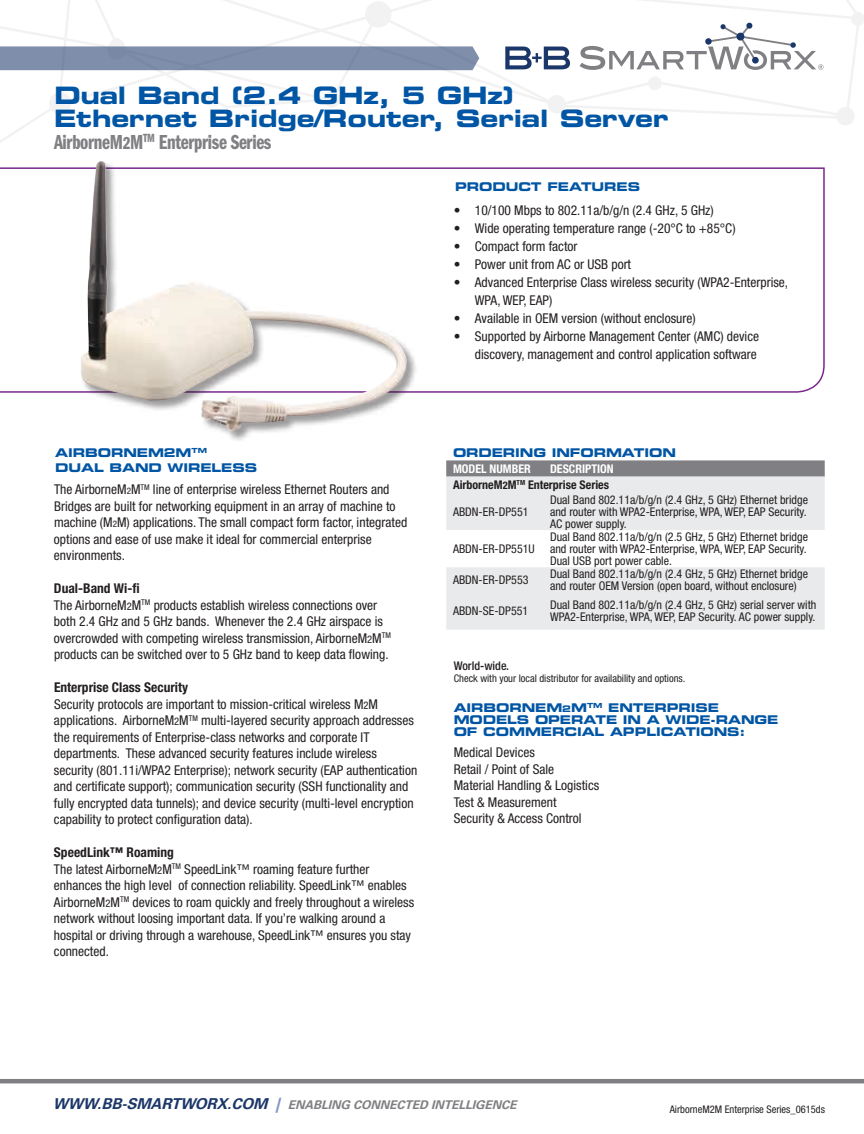
<style>
.page{position:relative;width:864px;height:1134px;background:#fff}
.page>*{position:absolute;margin:0;border:0;box-sizing:border-box;transform-origin:0 0}
.t1{font:24px/22.5px "Eurostile LT Std Bold Ex 2";letter-spacing:-.01em;color:#0055a4}
.t2{font:21px "ITC Franklin Gothic Std Dm Cp";letter-spacing:-.015em;color:#807f83}
.t3{font:condensed 13.5px/16.5px "Helvetica Neue LT Std";color:#231f20}
.t4{font:condensed 12px/12px "Helvetica Neue LT Std";color:#231f20;text-align:justify}
.t5{font:12px/15px "Eurostile LT Std Bold Ex 2";letter-spacing:-.01em;color:#0055a4}
.t6{font:italic 700 12px "Univers LT Std";color:#807f83}
.t7{font:700 condensed 12px/16.2px "Helvetica Neue LT Std";color:#231f20;text-align:right}
.t8{font:700 condensed 12px "Helvetica Neue LT Std";color:#fff}
.t9{font:500 condensed 12px "Helvetica Neue LT Std";color:#231f20}
.t10{font:condensed 10.5px "Helvetica Neue LT Std";color:#231f20}
.s1{font-size:18px}
.s2{font-size:9px}
.s3{font-weight:700}
.s4{font-size:10.5px}
.s5{color:#fff}
.s6{font-size:15px;color:#1b3668}
.s7{font-size:15px;color:#8294c9}
</style>
<div class="page">
<hr style="left:0;top:1079px;width:864px;height:4px;background:#807f83">
<svg style="left:0;top:0;width:864px;height:143px"></svg>
<div style="left:548px;top:95px;width:18px;height:18px;background:#f2f2f3;border-radius:50%"></div>
<div style="left:648px;top:76px;width:14px;height:14px;background:#f2f2f3;border-radius:50%"></div>
<svg style="left:844px;top:17px;width:17px;height:102px"></svg>
<div style="left:851px;top:12px;width:13px;height:14px;background:#f2f2f3;border-radius:50%"></div>
<svg style="left:0;top:22px;width:479px;height:89px"></svg>
<svg style="left:0;top:167px;width:825px;height:226px"></svg>
<svg style="left:446px;top:460px;width:379px;height:17px;background:#87868a"></svg>
<div style="left:446px;top:477px;width:379px;height:153px;background:#e9eaeb"></div>
<svg style="left:446px;top:530px;width:379px;height:37px"></svg>
<div style="left:80px;top:161px;width:338px;height:281px;background:#231f20;opacity:.45"></div>
<img style="left:80px;top:161px;width:327px;height:272px">
<h1 class="t1" style="left:54px;top:84px;width:616px">DUAL BAND (2.4 GHZ, 5 GHZ)<br>ETHERNET BRIDGE/ROUTER, SERIAL SERVER</h1>
<h2 class="t2" style="left:54px;top:131px;width:219px">AirborneM<span class="s1">2</span>M<sup>TM</sup> Enterprise Series</h2>
<p class="t5" style="left:455px;top:179px;width:186px">PRODUCT FEATURES</p>
<p class="t5" style="left:55px;top:445px;width:179px;text-indent:68px">NEM2M<sup>TM<br></sup>DUAL BAND WIRE LESS</p>
<p class="t5" style="left:55px;top:445px;width:31px">AIRBOR</p>
<p class="t3" style="left:54px;top:481px;width:355px">The AirborneM<span class="s2">2</span>M<sup>TM</sup> line of enterprise wireless Ethernet Routers and Bridges are built for networking equipment in an array of machine to machine (M<span class="s2">2</span>M) applications. The small compact form factor, integrated options and ease of use make it ideal for commercial enterprise environments.</p>
<p class="t3" style="left:54px;top:580px;width:338px"><span class="s3">Dual-Band Wi-fi<br></span>The AirborneM<span class="s4">2</span>M<sup>TM</sup> products establish wireless connections over both 2.4 GHz and 5 GHz bands. Whenever the 2.4 GHz airspace is overcrowded with competing wireless transmission, AirborneM<span class="s4">2</span>M<sup>TM </sup>products can be switched over to 5 GHz band to keep data flowing.</p>
<p class="t3" style="left:54px;top:679px;width:365px"><span class="s3">Enterprise Class Security<br></span>Security protocols are important to mission-critical wireless M<span class="s4">2</span>M applications. AirborneM<span class="s4">2</span>M<sup>TM</sup> multi-layered security approach addresses the requirements of Enterprise-class networks and corporate IT departments. These advanced security features include wireless security (801.11i/WPA2 Enterprise); network security (EAP authentication and certificate support); communication security (SSH functionality and fully encrypted data tunnels); and device security (multi-level encryption capability to protect configuration data).</p>
<p class="t3" style="left:54px;top:844px;width:362px"><span class="s3">SpeedLink™ Roaming<br></span>The latest AirborneM<span class="s4">2</span>M<sup>TM</sup> SpeedLink™ roaming feature further enhances the high level of connection reliability. SpeedLink™ enables AirborneM<span class="s4">2</span>M<sup>TM</sup> devices to roam quickly and freely throughout a wireless network without loosing important data. If you’re walking around a hospital or driving through a warehouse, SpeedLink™ ensures you stay connected.</p>
<p class="t3" style="left:454px;top:202px;width:261px">• 10/100 Mbps to 802.11a/b/g/n (2.4 GHz, 5 GHz)</p>
<p class="t3" style="left:454px;top:220px;width:283px">• Wide operating temperature range (-20°C to +85°C)</p>
<p class="t3" style="left:454px;top:238px;width:125px">• Compact form factor</p>
<p class="t3" style="left:454px;top:256px;width:179px">• Power unit from AC or USB port</p>
<p class="t3" style="left:475px;top:273px;width:315px;line-height:18px;text-indent:-21px">• Advanced Enterprise Class wireless security (WPA2-Enterprise,<br>WPA, WEP, EAP)</p>
<p class="t3" style="left:454px;top:310px;width:243px">• Available in OEM version (without enclosure)</p>
<p class="t3" style="left:454px;top:327px;width:307px;line-height:18px;text-align:right">• Supported by Airborne Management Center (AMC) device discovery, management and control application software</p>
<p class="t5" style="left:453px;top:445px;width:27px">ORDER</p>
<p class="t5" style="left:515px;top:445px;width:68px">ING INFOR</p>
<p class="t5" style="left:606px;top:445px;width:71px">MATION</p>
<p class="t8" style="left:453px;top:461px;width:23px">Model</p>
<p class="t8" style="left:490px;top:461px;width:22px">Number</p>
<p class="t8" style="left:550px;top:461px;width:14px">Descr</p>
<p class="t7" style="left:453px;top:460px;width:161px"><span class="s5">iption<br></span>AirborneM<span class="s4">2</span>M<sup>TM</sup> Enterprise Series</p>
<p class="t4" style="left:453px;top:506px;width:77px">ABDN-ER-DP551</p>
<p class="t4" style="left:550px;top:494px;width:259px">Dual Band 802.11a/b/g/n (2.4 GHz, 5 GHz) Ethernet bridge and router with WPA2-Enterprise, WPA, WEP, EAP Security.<br>AC power supply.</p>
<p class="t4" style="left:453px;top:543px;width:83px">ABDN-ER-DP551U</p>
<p class="t4" style="left:550px;top:531px;width:259px">Dual Band 802.11a/b/g/n (2.5 GHz, 5 GHz) Ethernet bridge and router with WPA2-Enterprise, WPA, WEP, EAP Security.<br>Dual USB port power cable.</p>
<p class="t4" style="left:453px;top:574px;width:77px">ABDN-ER-DP553</p>
<p class="t4" style="left:550px;top:568px;width:259px">Dual Band 802.11a/b/g/n (2.4 GHz, 5 GHz) Ethernet bridge and router OEM Version (open board, without enclosure)</p>
<p class="t4" style="left:453px;top:605px;width:77px">ABDN-SE-DP551</p>
<p class="t4" style="left:550px;top:599px;width:268px">Dual Band 802.11a/b/g/n (2.4 GHz, 5 GHz) serial server with<br>WPA2-Enterprise, WPA, WEP, EAP Security. AC power supply.</p>
<p class="t9" style="left:454px;top:659px;width:57px">World-wide.</p>
<p class="t10" style="left:454px;top:672px;width:233px">Check with your local distributor for availability and options.</p>
<p class="t5" style="left:454px;top:700px;width:31px">AIRBOR</p>
<p class="t5" style="left:522px;top:700px;width:124px">NEM<span class="s2">2</span>M<sup>TM</sup> ENTERPR</p>
<p class="t5" style="left:691px;top:700px;width:17px">ISE</p>
<p class="t5" style="left:454px;top:712px;width:29px">MODE</p>
<p class="t5" style="left:507px;top:712px;width:41px">LS OPERATE</p>
<p class="t5" style="left:623px;top:712px;width:144px">IN A WIDE-RANGE</p>
<p class="t5" style="left:454px;top:724px;width:13px">OF</p>
<p class="t5" style="left:483px;top:724px;width:71px">COMMERC</p>
<p class="t5" style="left:577px;top:724px;width:46px">IAL APP</p>
<p class="t5" style="left:646px;top:724px;width:27px">LICAT</p>
<p class="t5" style="left:696px;top:724px;width:51px">IONS:</p>
<p class="t3" style="left:454px;top:744px;width:147px">Medical Devices<br>Retail / Point of Sale<br>Material Handling &amp; Logistics<br>Test &amp; Measurement<br>Security &amp; Access Control</p>
<p class="t6" style="left:53px;top:1098px;width:466px"><span class="s6">WWW.BB-SMARTWORX.COM</span> <span class="s7">|</span> ENABLING CONNECTED I NTELLIGENCE</p>
<p class="t10" style="left:670px;top:1104px;width:157px">AirborneM2M Enterprise Series_0615ds</p>
</div>
